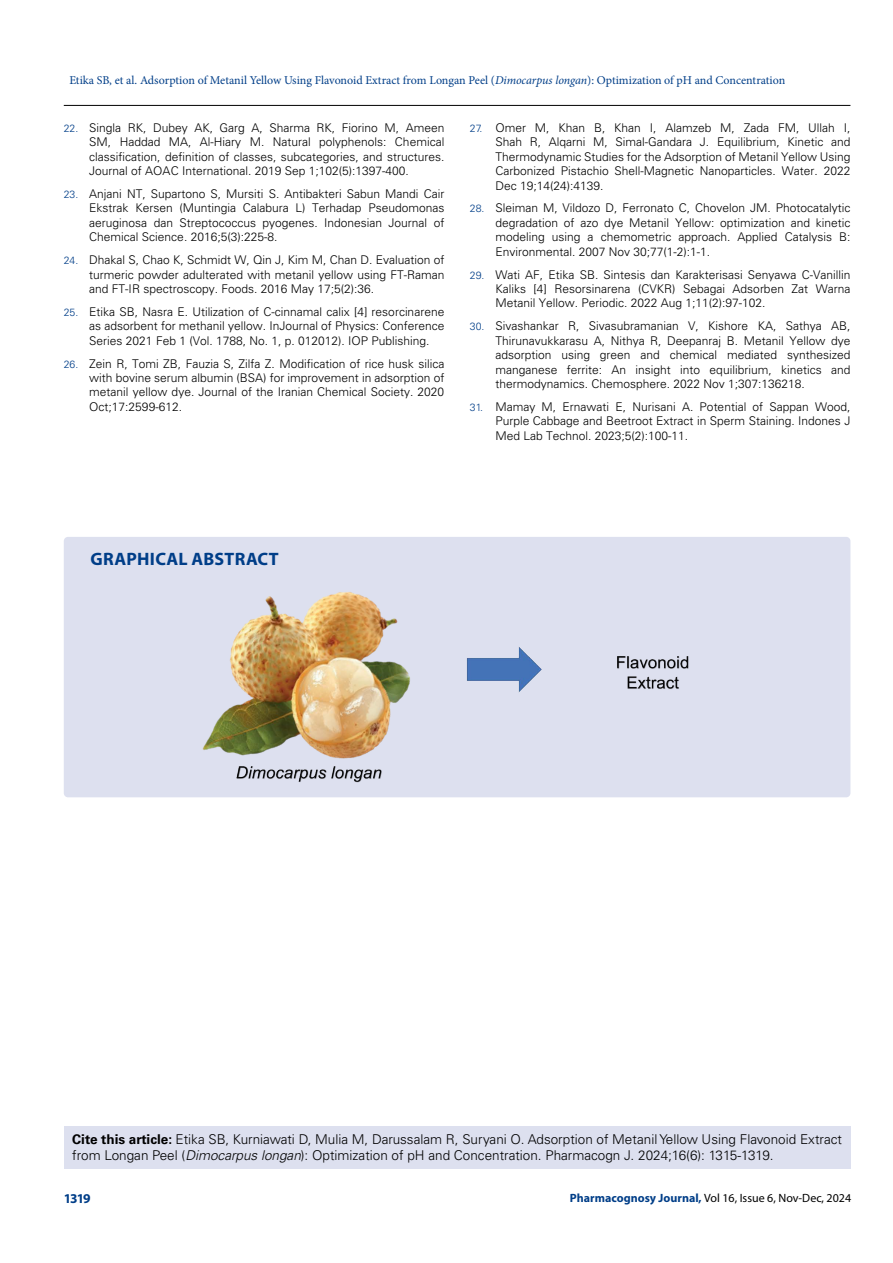
<style>
.page{position:relative;width:893px;height:1263px;background:#fff}
.page>*{position:absolute;margin:0;border:0;box-sizing:border-box;transform-origin:0 0}
.t1{font:700 18px "Myriad Pro";letter-spacing:.015em;color:#003e88}
.t2{font:300 13.5px/16.2px "Univers LT Std";color:#000}
.t3{font:700 13.5px "Myriad Pro";color:#003e88}
.t4{font:300 12px/14.4px "Univers LT Std";color:#000;text-align:justify}
.t5{font:12px "Minion Pro";color:#003e88}
.t6{font:12px "Myriad Pro";color:#000}
.s1{font-style:italic}
.s2{font-size:10.5px;color:#003e88}
.s3{font-weight:700}
.s4{font-weight:700;color:#003e88}
</style>
<div class="page">
<hr style="left:64px;top:105px;width:786px;height:1px;background:#000">
<div style="left:64px;top:1126px;width:786px;height:43px;background:#dde0ef"></div>
<div style="left:64px;top:537px;width:786px;height:260px;background:#dde0ef;border-radius:4px"></div>
<img style="left:202px;top:592px;width:487px;height:191px">
<p class="t5" style="left:69px;top:72px;width:717px">Etika SB, et al. Adsorption of Metanil Yellow Using Flavonoid Extract from Longan Peel (<span class="s1">Dimocarpus longan</span>): Optimization of pH and Concentration</p>
<p class="t4" style="left:89px;top:121px;width:357px;text-indent:-26px"><span class="s2">22.</span> Singla RK, Dubey AK, Garg A, Sharma RK, Fiorino M, Ameen SM, Haddad MA, Al-Hiary M. Natural polyphenols: Chemical classification, definition of classes, subcategories, and structures.<br>Journal of AOAC International. 2019 Sep 1;102(5):1397-400.</p>
<p class="t4" style="left:89px;top:187px;width:357px;text-indent:-26px"><span class="s2">23.</span> Anjani NT, Supartono S, Mursiti S. Antibakteri Sabun Mandi Cair Ekstrak Kersen (Muntingia Calabura L) Terhadap Pseudomonas aeruginosa dan Streptococcus pyogenes. Indonesian Journal of Chemical Science. 2016;5(3):225-8.</p>
<p class="t4" style="left:89px;top:253px;width:357px;text-indent:-26px"><span class="s2">24.</span> Dhakal S, Chao K, Schmidt W, Qin J, Kim M, Chan D. Evaluation of turmeric powder adulterated with metanil yellow using FT-Raman and FT-IR spectroscopy. Foods. 2016 May 17;5(2):36.</p>
<p class="t4" style="left:89px;top:304px;width:357px;text-indent:-26px"><span class="s2">25.</span> Etika SB, Nasra E. Utilization of C-cinnamal calix [4] resorcinarene as adsorbent for methanil yellow. InJournal of Physics: Conference Series 2021 Feb 1 (Vol. 1788, No. 1, p. 012012). IOP Publishing.</p>
<p class="t4" style="left:89px;top:356px;width:357px;text-indent:-26px"><span class="s2">26.</span> Zein R, Tomi ZB, Fauzia S, Zilfa Z. Modification of rice husk silica with bovine serum albumin (BSA) for improvement in adsorption of metanil yellow dye. Journal of the Iranian Chemical Society. 2020<br>Oct;17:2599-612.</p>
<p class="t4" style="left:495px;top:121px;width:357px;text-indent:-26px"><span class="s2">27.</span> Omer M, Khan B, Khan I, Alamzeb M, Zada FM, Ullah I, Shah R, Alqarni M, Simal-Gandara J. Equilibrium, Kinetic and Thermodynamic Studies for the Adsorption of Metanil Yellow Using Carbonized Pistachio Shell-Magnetic Nanoparticles. Water. 2022<br>Dec 19;14(24):4139.</p>
<p class="t4" style="left:495px;top:201px;width:357px;text-indent:-26px"><span class="s2">28.</span> Sleiman M, Vildozo D, Ferronato C, Chovelon JM. Photocatalytic degradation of azo dye Metanil Yellow: optimization and kinetic modeling using a chemometric approach. Applied Catalysis B:<br>Environmental. 2007 Nov 30;77(1-2):1-1.</p>
<p class="t4" style="left:495px;top:267px;width:357px;text-indent:-26px"><span class="s2">29.</span> Wati AF, Etika SB. Sintesis dan Karakterisasi Senyawa C-Vanillin Kaliks [4] Resorsinarena (CVKR) Sebagai Adsorben Zat Warna Metanil Yellow. Periodic. 2022 Aug 1;11(2):97-102.</p>
<p class="t4" style="left:495px;top:319px;width:357px;text-indent:-26px"><span class="s2">30.</span> Sivashankar R, Sivasubramanian V, Kishore KA, Sathya AB, Thirunavukkarasu A, Nithya R, Deepanraj B. Metanil Yellow dye adsorption using green and chemical mediated synthesized manganese ferrite: An insight into equilibrium, kinetics and thermodynamics. Chemosphere. 2022 Nov 1;307:136218.</p>
<p class="t4" style="left:495px;top:399px;width:357px;text-indent:-26px"><span class="s2">31.</span> Mamay M, Ernawati E, Nurisani A. Potential of Sappan Wood, Purple Cabbage and Beetroot Extract in Sperm Staining. Indones J Med Lab Technol. 2023;5(2):100-11.</p>
<h1 class="t1" style="left:91px;top:547px;width:190px">GRAPHICAL ABSTRACT</h1>
<p class="t2" style="left:72px;top:1131px;width:771px"><span class="s3">Cite this article:</span> Etika SB, Kurniawati D, Mulia M, Darussalam R, Suryani O. Adsorption of Metanil Yellow Using Flavonoid Extract from Longan Peel (<span class="s1">Dimocarpus longan</span>): Optimization of pH and Concentration. Pharmacogn J. 2024;16(6): 1315-1319.</p>
<p class="t3" style="left:64px;top:1189px;width:29px">1319</p>
<p class="t6" style="left:570px;top:1190px;width:283px"><span class="s4">Pharmacognosy Journal,</span> Vol 16, Issue 6, Nov-Dec, 2024</p>
</div>
